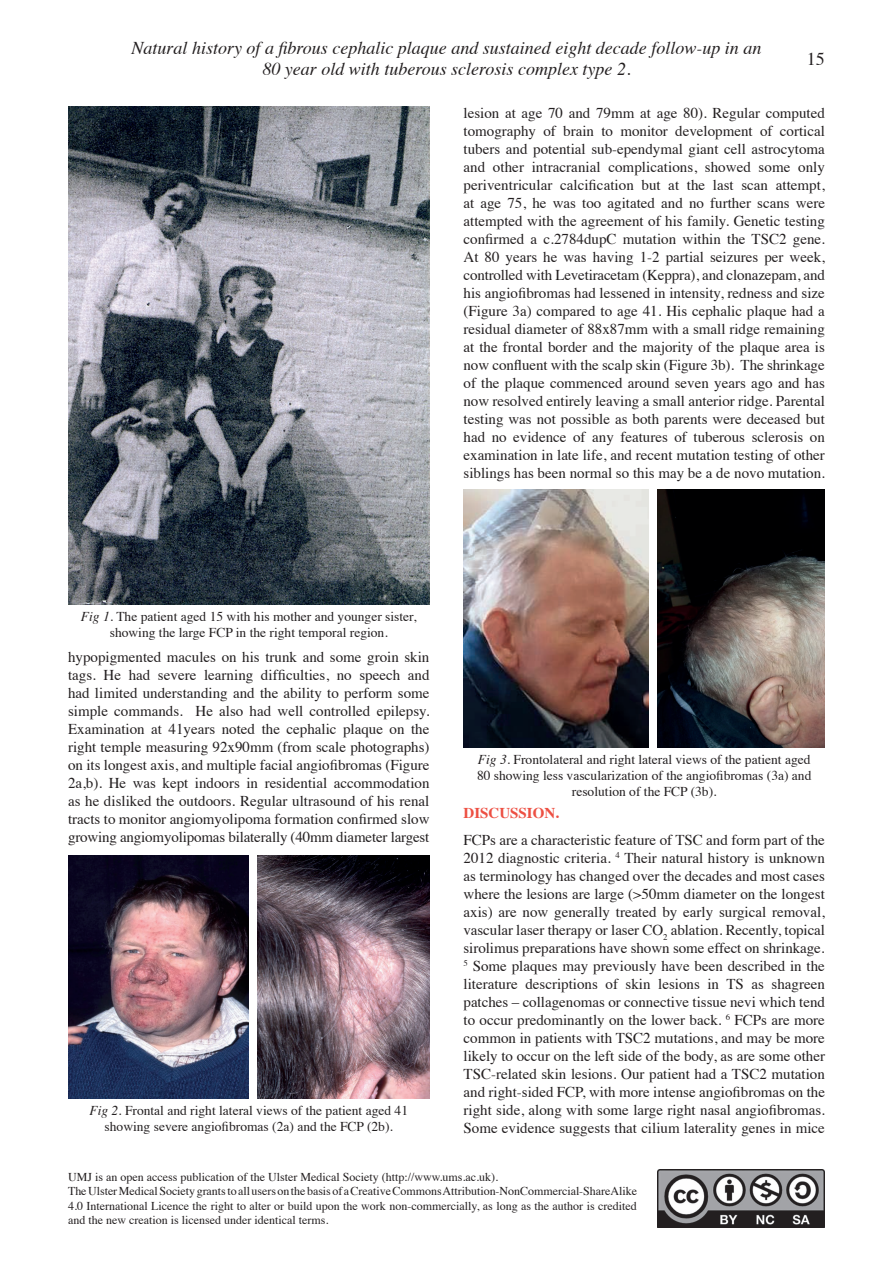
<style>
.page{position:relative;width:893px;height:1263px;background:#fff}
.page>*{position:absolute;margin:0;border:0;box-sizing:border-box;transform-origin:0 0}
.t1{font:italic 18px/21.6px "Times";color:#231f20;text-align:center}
.t2{font:18px "Times";color:#231f20}
.t3{font:15px/18px "Times";color:#231f20;text-align:justify}
.t4{font:700 15px "Times";color:#ed4f42}
.t5{font:13.5px/16.2px "Times";color:#231f20;text-align:center}
.t6{font:12px/14.4px "Times";color:#231f20}
.s1{font-style:italic}
</style>
<div class="page">
<img style="left:658px;top:1169px;width:167px;height:59px">
<img style="left:68px;top:106px;width:361px;height:499px">
<img style="left:68px;top:856px;width:181px;height:242px">
<img style="left:258px;top:855px;width:171px;height:243px">
<img style="left:463px;top:489px;width:185px;height:259px">
<img style="left:657px;top:489px;width:168px;height:259px">
<p class="t1" style="left:132px;top:36px;width:631px">Natural history of a fibrous cephalic plaque and sustained eight decade follow-up in an<br>80 year old with tuberous sclerosis complex type 2.</p>
<p class="t2" style="left:807px;top:42px;width:19px">15</p>
<p class="t3" style="left:463px;top:102px;width:363px">lesion at age 70 and 79mm at age 80). Regular computed tomography of brain to monitor development of cortical tubers and potential sub-ependymal giant cell astrocytoma and other intracranial complications, showed some only periventricular calcification but at the last scan attempt, at age 75, he was too agitated and no further scans were attempted with the agreement of his family. Genetic testing confirmed a c.2784dupC mutation within the TSC2 gene.<br>At 80 years he was having 1-2 partial seizures per week, controlled with Levetiracetam (Keppra), and clonazepam, and his angiofibromas had lessened in intensity, redness and size (Figure 3a) compared to age 41. His cephalic plaque had a residual diameter of 88x87mm with a small ridge remaining at the frontal border and the majority of the plaque area is now confluent with the scalp skin (Figure 3b). The shrinkage of the plaque commenced around seven years ago and has now resolved entirely leaving a small anterior ridge. Parental testing was not possible as both parents were deceased but had no evidence of any features of tuberous sclerosis on examination in late life, and recent mutation testing of other siblings has been normal so this may be a de novo mutation.</p>
<p class="t5" style="left:81px;top:607px;width:337px"><span class="s1">Fig 1</span>. The patient aged 15 with his mother and younger sister, showing the large FCP in the right temporal region.</p>
<p class="t3" style="left:68px;top:646px;width:363px">hypopigmented macules on his trunk and some groin skin tags. He had severe learning difficulties, no speech and had limited understanding and the ability to perform some simple commands. He also had well controlled epilepsy.<br>Examination at 41years noted the cephalic plaque on the right temple measuring 92x90mm (from scale photographs) on its longest axis, and multiple facial angiofibromas (Figure 2a,b). He was kept indoors in residential accommodation as he disliked the outdoors. Regular ultrasound of his renal tracts to monitor angiomyolipoma formation confirmed slow growing angiomyolipomas bilaterally (40mm diameter largest</p>
<p class="t5" style="left:89px;top:1101px;width:320px"><span class="s1">Fig 2</span>. Frontal and right lateral views of the patient aged 41 showing severe angiofibromas (2a) and the FCP (2b).</p>
<p class="t5" style="left:477px;top:750px;width:336px"><span class="s1">Fig 3</span>. Frontolateral and right lateral views of the patient aged<br>80 showing less vascularization of the angiofibromas (3a) and resolution of the FCP (3b).</p>
<p class="t4" style="left:463px;top:799px;width:97px">DISCUSSION.</p>
<p class="t3" style="left:463px;top:829px;width:363px">FCPs are a characteristic feature of TSC and form part of the 2012 diagnostic criteria. <sup>4</sup> Their natural history is unknown as terminology has changed over the decades and most cases where the lesions are large (&gt;50mm diameter on the longest axis) are now generally treated by early surgical removal, vascular laser therapy or laser CO<sub>2</sub> ablation. Recently, topical sirolimus preparations have shown some effect on shrinkage.<br><sup>5</sup> Some plaques may previously have been described in the literature descriptions of skin lesions in TS as shagreen patches – collagenomas or connective tissue nevi which tend to occur predominantly on the lower back. <sup>6</sup> FCPs are more common in patients with TSC2 mutations, and may be more likely to occur on the left side of the body, as are some other TSC-related skin lesions. Our patient had a TSC2 mutation and right-sided FCP, with more intense angiofibromas on the right side, along with some large right nasal angiofibromas.<br>Some evidence suggests that cilium laterality genes in mice</p>
<p class="t6" style="left:68px;top:1168px;width:570px">UMJ is an open access publication of the Ulster Medical Society (http://www.ums.ac.uk).<br>The Ulster Medical Society grants to all users on the basis of a Creative Commons Attribution-NonCommercial-ShareAlike 4.0 International Licence the right to alter or build upon the work non-commercially, as long as the author is credited and the new creation is licensed under identical terms.</p>
</div>
